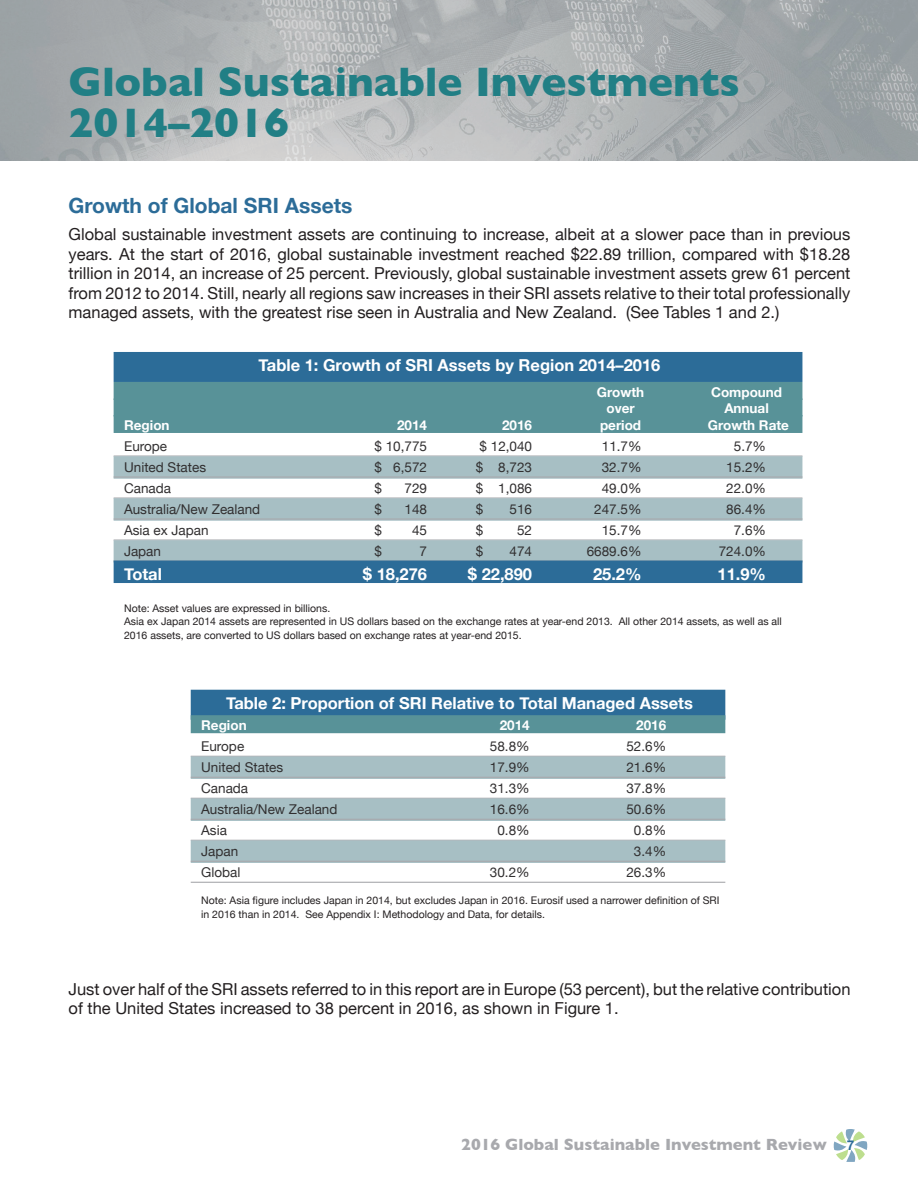
<style>
.page{position:relative;width:918px;height:1188px;background:#fff}
.page>*{position:absolute;margin:0;border:0;box-sizing:border-box;transform-origin:0 0}
.t1{font:700 42px/40.5px "Gill Sans";color:#217f85}
.t2{font:700 21px "Helvetica Neue";color:#2c6c98}
.t3{font:16.5px/19.5px "Helvetica Neue";color:#231f20;text-align:justify}
.t4{font:700 16.5px "Helvetica Neue";color:#fff}
.t5{font:700 16.5px "Gill Sans";color:#a8a9ad}
.t6{font:13.5px "Helvetica Neue";color:#312f30}
.t7{font:700 13.5px "Helvetica Neue";color:#fff}
.t8{font:10.5px/13.5px "Helvetica Neue";color:#231f20}
.s1{font-family:"Helvetica Neue";font-size:13.5px;color:#2c6c98}
</style>
<div class="page">
<svg style="left:833px;top:1129px;width:35px;height:33px"></svg>
<img style="left:1px;top:0;width:917px;height:160px">
<div style="left:114px;top:352px;width:688px;height:30px;background:#2c6c98"></div>
<div style="left:114px;top:382px;width:688px;height:18px;background:#589298"></div>
<div style="left:114px;top:398px;width:688px;height:18px;background:#589298"></div>
<div style="left:114px;top:415px;width:688px;height:18px;background:#589298"></div>
<hr style="left:114px;top:455px;width:688px;height:2px;background:#a8a9ad">
<div style="left:114px;top:456px;width:688px;height:23px;background:#a7bfc4"></div>
<hr style="left:114px;top:476px;width:688px;height:2px;background:#a8a9ad">
<hr style="left:114px;top:497px;width:688px;height:2px;background:#a8a9ad">
<div style="left:114px;top:498px;width:688px;height:23px;background:#a7bfc4"></div>
<hr style="left:114px;top:518px;width:688px;height:2px;background:#a8a9ad">
<hr style="left:114px;top:539px;width:688px;height:2px;background:#a8a9ad">
<div style="left:114px;top:540px;width:688px;height:23px;background:#a7bfc4"></div>
<hr style="left:114px;top:560px;width:688px;height:2px;background:#a8a9ad">
<div style="left:114px;top:561px;width:688px;height:22px;background:#2c6c98"></div>
<div style="left:191px;top:690px;width:534px;height:30px;background:#2c6c98"></div>
<div style="left:191px;top:715px;width:534px;height:18px;background:#589298"></div>
<div style="left:191px;top:756px;width:534px;height:23px;background:#a7bfc4"></div>
<hr style="left:191px;top:777px;width:534px;height:1px;background:#a8a9ad">
<div style="left:191px;top:798px;width:534px;height:23px;background:#a7bfc4"></div>
<hr style="left:191px;top:819px;width:534px;height:1px;background:#a8a9ad">
<div style="left:191px;top:840px;width:534px;height:23px;background:#a7bfc4"></div>
<hr style="left:191px;top:861px;width:534px;height:1px;background:#a8a9ad">
<hr style="left:191px;top:882px;width:534px;height:1px;background:#a8a9ad">
<h1 class="t1" style="left:69px;top:62px;width:673px">Global Sustainable Investments<br>2014–2016</h1>
<p class="t2" style="left:69px;top:193px;width:285px">Growth of Global SRI Assets</p>
<p class="t3" style="left:69px;top:224px;width:783px">Global sustainable investment assets are continuing to increase, albeit at a slower pace than in previous years. At the start of 2016, global sustainable investment reached $22.89 trillion, compared with $18.28 trillion in 2014, an increase of 25 percent. Previously, global sustainable investment assets grew 61 percent from 2012 to 2014. Still, nearly all regions saw increases in their SRI assets relative to their total professionally managed assets, with the greatest rise seen in Australia and New Zealand. (See Tables 1 and 2.)</p>
<p class="t4" style="left:259px;top:355px;width:403px">Table 1: Growth of SRI Assets by Region 2014–2016</p>
<p class="t7" style="left:597px;top:384px;width:49px">Growth</p>
<p class="t7" style="left:711px;top:384px;width:73px">Compound</p>
<p class="t7" style="left:606px;top:400px;width:30px">over</p>
<p class="t7" style="left:724px;top:400px;width:46px">Annual</p>
<p class="t7" style="left:124px;top:417px;width:47px">Region</p>
<p class="t7" style="left:397px;top:417px;width:32px">2014</p>
<p class="t7" style="left:502px;top:417px;width:32px">2016</p>
<p class="t7" style="left:600px;top:417px;width:43px">period</p>
<p class="t7" style="left:708px;top:417px;width:82px">Growth Rate</p>
<p class="t6" style="left:124px;top:438px;width:45px">Europe</p>
<p class="t6" style="left:375px;top:438px;width:54px">$ 10,775</p>
<p class="t6" style="left:480px;top:438px;width:54px">$ 12,040</p>
<p class="t6" style="left:602px;top:438px;width:41px">11.7%</p>
<p class="t6" style="left:734px;top:438px;width:34px">5.7%</p>
<p class="t6" style="left:124px;top:459px;width:84px">United States</p>
<p class="t6" style="left:375px;top:459px;width:54px">$ 6,572</p>
<p class="t6" style="left:476px;top:459px;width:58px">$ 8,723</p>
<p class="t6" style="left:602px;top:459px;width:41px">32.7%</p>
<p class="t6" style="left:726px;top:459px;width:41px">15.2%</p>
<p class="t6" style="left:124px;top:480px;width:49px">Canada</p>
<p class="t6" style="left:375px;top:480px;width:9px">$</p>
<p class="t6" style="left:405px;top:480px;width:24px">729</p>
<p class="t6" style="left:476px;top:480px;width:58px">$ 1,086</p>
<p class="t6" style="left:602px;top:480px;width:41px">49.0%</p>
<p class="t6" style="left:726px;top:480px;width:41px">22.0%</p>
<p class="t6" style="left:124px;top:501px;width:138px">Australia/New Zealand</p>
<p class="t6" style="left:375px;top:501px;width:9px">$</p>
<p class="t6" style="left:405px;top:501px;width:24px">148</p>
<p class="t6" style="left:476px;top:501px;width:9px">$</p>
<p class="t6" style="left:510px;top:501px;width:24px">516</p>
<p class="t6" style="left:594px;top:501px;width:49px">247.5%</p>
<p class="t6" style="left:726px;top:501px;width:41px">86.4%</p>
<p class="t6" style="left:124px;top:522px;width:86px">Asia ex Japan</p>
<p class="t6" style="left:375px;top:522px;width:9px">$</p>
<p class="t6" style="left:412px;top:522px;width:17px">45</p>
<p class="t6" style="left:476px;top:522px;width:9px">$</p>
<p class="t6" style="left:517px;top:522px;width:17px">52</p>
<p class="t6" style="left:602px;top:522px;width:41px">15.7%</p>
<p class="t6" style="left:734px;top:522px;width:34px">7.6%</p>
<p class="t6" style="left:124px;top:543px;width:39px">Japan</p>
<p class="t6" style="left:374px;top:543px;width:9px">$</p>
<p class="t6" style="left:420px;top:543px;width:9px">7</p>
<p class="t6" style="left:476px;top:543px;width:9px">$</p>
<p class="t6" style="left:510px;top:543px;width:24px">474</p>
<p class="t6" style="left:587px;top:543px;width:56px">6689.6%</p>
<p class="t6" style="left:719px;top:543px;width:49px">724.0%</p>
<p class="t4" style="left:124px;top:564px;width:39px">Total</p>
<p class="t4" style="left:363px;top:564px;width:66px">$ 18,276</p>
<p class="t4" style="left:468px;top:564px;width:66px">$ 22,890</p>
<p class="t4" style="left:593px;top:564px;width:50px">25.2%</p>
<p class="t4" style="left:718px;top:564px;width:50px">11.9%</p>
<p class="t8" style="left:124px;top:601px;width:659px">Note: Asset values are expressed in billions.<br>Asia ex Japan 2014 assets are represented in US dollars based on the exchange rates at year-end 2013. All other 2014 assets, as well as all<br>2016 assets, are converted to US dollars based on exchange rates at year-end 2015.</p>
<p class="t4" style="left:226px;top:693px;width:468px">Table 2: Proportion of SRI Relative to Total Managed Assets</p>
<p class="t7" style="left:201px;top:717px;width:47px">Region</p>
<p class="t7" style="left:500px;top:717px;width:32px">2014</p>
<p class="t7" style="left:636px;top:717px;width:32px">2016</p>
<p class="t6" style="left:201px;top:738px;width:45px">Europe</p>
<p class="t6" style="left:490px;top:738px;width:41px">58.8%</p>
<p class="t6" style="left:626px;top:738px;width:41px">52.6%</p>
<p class="t6" style="left:201px;top:759px;width:84px">United States</p>
<p class="t6" style="left:490px;top:759px;width:41px">17.9%</p>
<p class="t6" style="left:626px;top:759px;width:41px">21.6%</p>
<p class="t6" style="left:201px;top:780px;width:49px">Canada</p>
<p class="t6" style="left:490px;top:780px;width:41px">31.3%</p>
<p class="t6" style="left:626px;top:780px;width:41px">37.8%</p>
<p class="t6" style="left:201px;top:801px;width:138px">Australia/New Zealand</p>
<p class="t6" style="left:490px;top:801px;width:41px">16.6%</p>
<p class="t6" style="left:626px;top:801px;width:41px">50.6%</p>
<p class="t6" style="left:201px;top:822px;width:27px">Asia</p>
<p class="t6" style="left:497px;top:822px;width:34px">0.8%</p>
<p class="t6" style="left:634px;top:822px;width:34px">0.8%</p>
<p class="t6" style="left:201px;top:843px;width:39px">Japan</p>
<p class="t6" style="left:634px;top:843px;width:34px">3.4%</p>
<p class="t6" style="left:201px;top:864px;width:41px">Global</p>
<p class="t6" style="left:490px;top:864px;width:41px">30.2%</p>
<p class="t6" style="left:626px;top:864px;width:41px">26.3%</p>
<p class="t8" style="left:201px;top:894px;width:520px">Note: Asia figure includes Japan in 2014, but excludes Japan in 2016. Eurosif used a narrower definition of SRI in 2016 than in 2014. See Appendix I: Methodology and Data, for details.</p>
<p class="t3" style="left:69px;top:979px;width:784px">Just over half of the SRI assets referred to in this report are in Europe (53 percent), but the relative contribution of the United States increased to 38 percent in 2016, as shown in Figure 1.</p>
<p class="t5" style="left:461px;top:1135px;width:395px">2016 Global Sustainable Investment Review <span class="s1">7</span></p>
</div>
